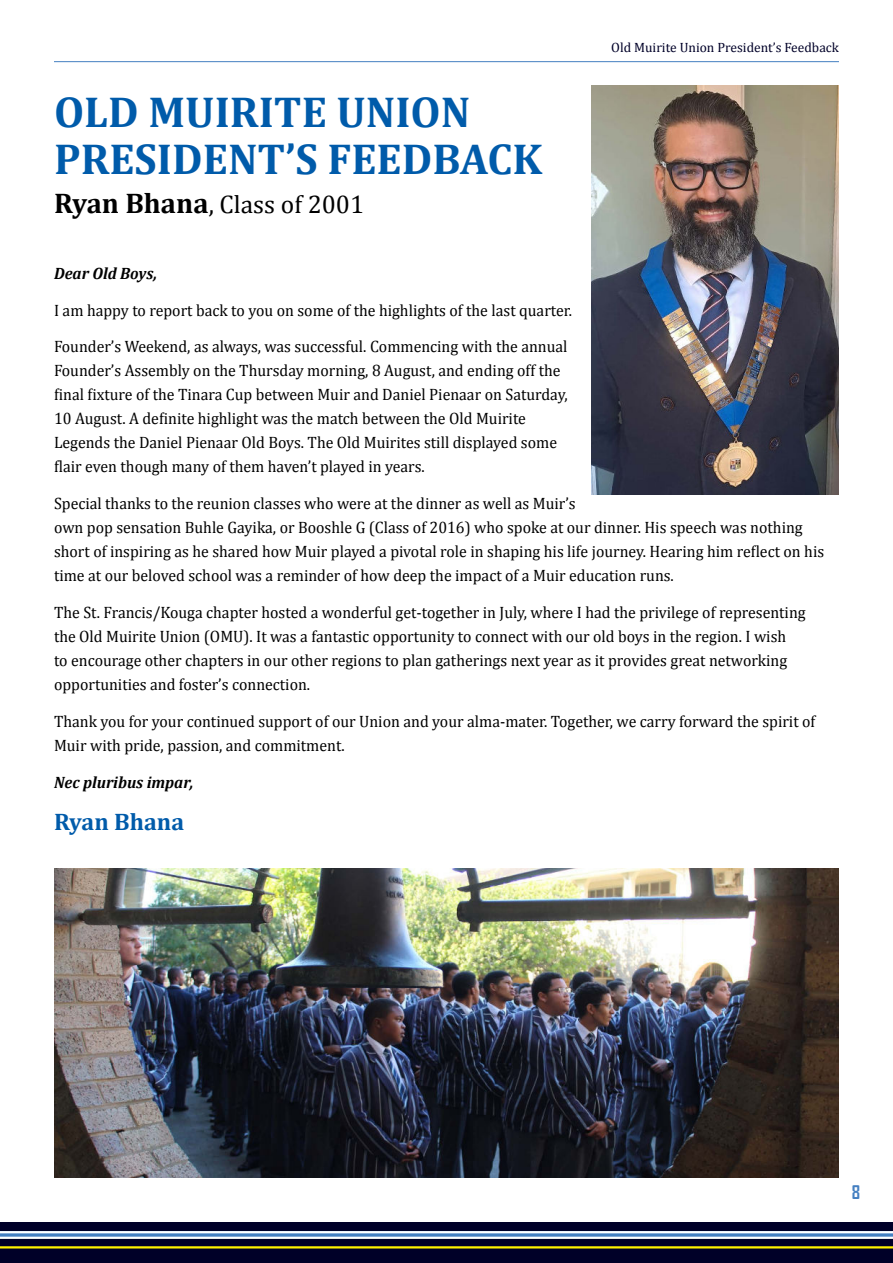
<style>
.page{position:relative;width:893px;height:1263px;background:#fff}
.page>*{position:absolute;margin:0;border:0;box-sizing:border-box;transform-origin:0 0}
.t1{font:700 43.5px/46.5px "Cambria";color:#005baa}
.t2{font:25.5px "Cambria";color:#000}
.t3{font:700 24px "Cambria";color:#005baa}
.t4{font:700 18px "Agency FB";color:#447fc1}
.t5{font:16.5px/24px "Cambria";color:#000;scale:.96 1}
.t6{font:italic 700 16.5px "Cambria";color:#000;scale:.96 1}
.t7{font:13.5px "Cambria";color:#000028}
.s1{font-weight:700;font-size:28.5px}
</style>
<div class="page">
<div style="left:0;top:1222px;width:893px;height:41px;background:#000028"></div>
<svg style="left:0;top:1233px;width:893px;height:4px"></svg>
<hr style="left:0;top:1246px;width:893px;height:2px;background:#fff200">
<hr style="left:0;top:1237px;width:893px;height:2px;background:#fff">
<hr style="left:0;top:1231px;width:893px;height:2px;background:#fff">
<hr style="left:54px;top:61px;width:785px;height:1px;background:#447fc1">
<img style="left:591px;top:85px;width:248px;height:409px">
<img style="left:54px;top:869px;width:785px;height:308px">
<h1 class="t1" style="left:54px;top:94px;width:490px">OLD MUIRITE UNION<br>PRESIDENT’S FEEDBACK</h1>
<h2 class="t2" style="left:54px;top:189px;width:312px"><span class="s1">Ryan Bhana</span>, Class of 2001</h2>
<p class="t7" style="left:611px;top:42px;width:229px">Old Muirite Union President’s Feedback</p>
<p class="t6" style="left:54px;top:267px;width:109px">Dear Old Boys,</p>
<p class="t5" style="left:54px;top:300px;width:541px">I am happy to report back to you on some of the highlights of the last quarter.</p>
<p class="t5" style="left:54px;top:336px;width:536px">Founder’s Weekend, as always, was successful. Commencing with the annual Founder’s Assembly on the Thursday morning, 8 August, and ending off the final fixture of the Tinara Cup between Muir and Daniel Pienaar on Saturday, 10 August. A definite highlight was the match between the Old Muirite Legends the Daniel Pienaar Old Boys. The Old Muirites still displayed some flair even though many of them haven’t played in years.</p>
<p class="t5" style="left:54px;top:493px;width:804px">Special thanks to the reunion classes who were at the dinner as well as Muir’s<br>own pop sensation Buhle Gayika, or Booshle G (Class of 2016) who spoke at our dinner. His speech was nothing short of inspiring as he shared how Muir played a pivotal role in shaping his life journey. Hearing him reflect on his time at our beloved school was a reminder of how deep the impact of a Muir education runs.</p>
<p class="t5" style="left:54px;top:600px;width:784px">The St. Francis/Kouga chapter hosted a wonderful get-together in July, where I had the privilege of representing the Old Muirite Union (OMU). It was a fantastic opportunity to connect with our old boys in the region. I wish<br>to encourage other chapters in our other regions to plan gatherings next year as it provides great networking opportunities and foster’s connection.</p>
<p class="t5" style="left:54px;top:711px;width:795px">Thank you for your continued support of our Union and your alma-mater. Together, we carry forward the spirit of<br>Muir with pride, passion, and commitment.</p>
<p class="t6" style="left:54px;top:776px;width:147px">Nec pluribus impar,</p>
<h3 class="t3" style="left:54px;top:814px;width:132px">Ryan Bhana</h3>
<p class="t4" style="left:852px;top:1182px;width:10px">8</p>
</div>
